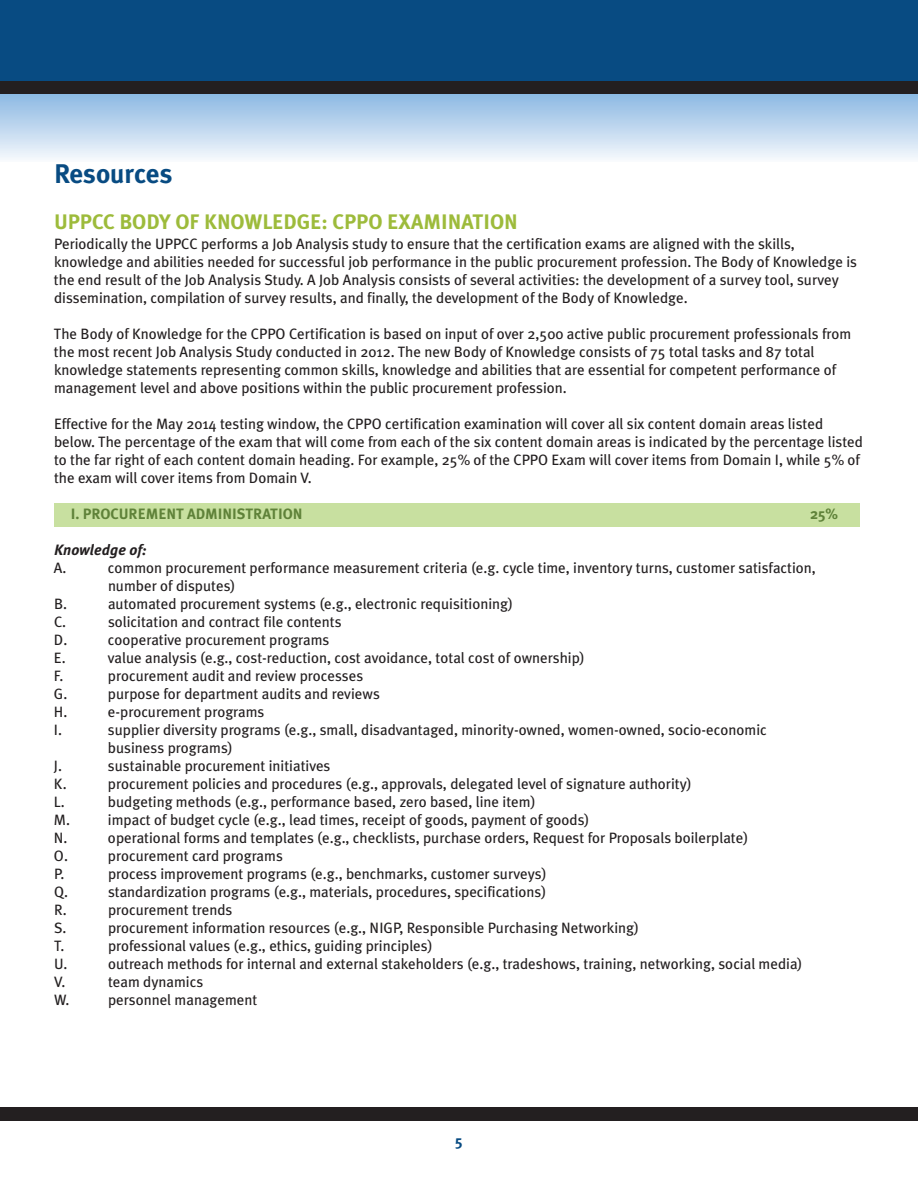
<style>
.page{position:relative;width:918px;height:1188px;background:#fff}
.page>*{position:absolute;margin:0;border:0;box-sizing:border-box;transform-origin:0 0}
.t1{font:700 27px "Meta Plus";color:#084b82}
.t2{font:700 21px "Meta Plus";color:#9dbb3b}
.t3{font:15px/18px "Meta Plus";color:#231f20}
.t4{font:700 15px "Meta Plus";color:#5f8239}
.t5{font:italic 700 15px "Meta Plus";color:#231f20}
.t6{font:700 15px "Meta Plus";color:#084b82}
</style>
<div class="page">
<div style="left:0;top:88px;width:918px;height:74px;background:linear-gradient(to bottom,#82b2e0,#f5f8fc)"></div>
<div style="left:0;top:14px;width:918px;height:80px;background:#231f20"></div>
<div style="left:0;top:0;width:918px;height:81px;background:#084b82"></div>
<div style="left:0;top:1107px;width:918px;height:13px;background:#231f20"></div>
<div style="left:54px;top:503px;width:806px;height:24px;background:#c8e0a0"></div>
<h1 class="t1" style="left:54px;top:158px;width:120px">Resources</h1>
<h2 class="t2" style="left:54px;top:209px;width:465px">UPPCC BODY OF KNOWLEDGE: CPPO EXAMINATION</h2>
<p class="t3" style="left:54px;top:235px;width:805px">Periodically the UPPCC performs a Job Analysis study to ensure that the certification exams are aligned with the skills, knowledge and abilities needed for successful job performance in the public procurement profession. The Body of Knowledge is the end result of the Job Analysis Study. A Job Analysis consists of several activities: the development of a survey tool, survey dissemination, compilation of survey results, and finally, the development of the Body of Knowledge.</p>
<p class="t3" style="left:54px;top:325px;width:799px">The Body of Knowledge for the CPPO Certification is based on input of over 2,500 active public procurement professionals from the most recent Job Analysis Study conducted in 2012. The new Body of Knowledge consists of 75 total tasks and 87 total knowledge statements representing common skills, knowledge and abilities that are essential for competent performance of management level and above positions within the public procurement profession.</p>
<p class="t3" style="left:54px;top:415px;width:811px">Effective for the May 2014 testing window, the CPPO certification examination will cover all six content domain areas listed below. The percentage of the exam that will come from each of the six content domain areas is indicated by the percentage listed to the far right of each content domain heading. For example, 25% of the CPPO Exam will cover items from Domain I, while 5% of the exam will cover items from Domain V.</p>
<p class="t4" style="left:71px;top:505px;width:233px">I. PROCUREMENT ADMINISTRATION</p>
<p class="t4" style="left:810px;top:505px;width:30px">25%</p>
<p class="t5" style="left:54px;top:541px;width:94px">Knowledge of:</p>
<p class="t3" style="left:54px;top:559px;width:14px">A.</p>
<p class="t3" style="left:108px;top:559px;width:709px">common procurement performance measurement criteria (e.g. cycle time, inventory turns, customer satisfaction, number of disputes)</p>
<p class="t3" style="left:54px;top:595px;width:15px">B.</p>
<p class="t3" style="left:108px;top:595px;width:407px">automated procurement systems (e.g., electronic requisitioning)</p>
<p class="t3" style="left:54px;top:613px;width:14px">C.</p>
<p class="t3" style="left:108px;top:613px;width:235px">solicitation and contract file contents</p>
<p class="t3" style="left:54px;top:631px;width:15px">D.</p>
<p class="t3" style="left:108px;top:631px;width:223px">cooperative procurement programs</p>
<p class="t3" style="left:54px;top:649px;width:13px">E.</p>
<p class="t3" style="left:108px;top:649px;width:478px">value analysis (e.g., cost-reduction, cost avoidance, total cost of ownership)</p>
<p class="t3" style="left:54px;top:667px;width:11px">F.</p>
<p class="t3" style="left:108px;top:667px;width:257px">procurement audit and review processes</p>
<p class="t3" style="left:54px;top:685px;width:15px">G.</p>
<p class="t3" style="left:108px;top:685px;width:273px">purpose for department audits and reviews</p>
<p class="t3" style="left:54px;top:703px;width:15px">H.</p>
<p class="t3" style="left:108px;top:703px;width:158px">e-procurement programs</p>
<p class="t3" style="left:54px;top:721px;width:10px">I.</p>
<p class="t3" style="left:108px;top:721px;width:660px">supplier diversity programs (e.g., small, disadvantaged, minority-owned, women-owned, socio-economic business programs)</p>
<p class="t3" style="left:54px;top:757px;width:10px">J.</p>
<p class="t3" style="left:108px;top:757px;width:224px">sustainable procurement initiatives</p>
<p class="t3" style="left:54px;top:775px;width:14px">K.</p>
<p class="t3" style="left:108px;top:775px;width:585px">procurement policies and procedures (e.g., approvals, delegated level of signature authority)</p>
<p class="t3" style="left:54px;top:793px;width:12px">L.</p>
<p class="t3" style="left:108px;top:793px;width:429px">budgeting methods (e.g., performance based, zero based, line item)</p>
<p class="t3" style="left:54px;top:811px;width:18px">M.</p>
<p class="t3" style="left:108px;top:811px;width:483px">impact of budget cycle (e.g., lead times, receipt of goods, payment of goods)</p>
<p class="t3" style="left:54px;top:829px;width:15px">N.</p>
<p class="t3" style="left:108px;top:829px;width:642px">operational forms and templates (e.g., checklists, purchase orders, Request for Proposals boilerplate)</p>
<p class="t3" style="left:54px;top:847px;width:15px">O.</p>
<p class="t3" style="left:108px;top:847px;width:176px">procurement card programs</p>
<p class="t3" style="left:54px;top:865px;width:12px">P.</p>
<p class="t3" style="left:108px;top:865px;width:440px">process improvement programs (e.g., benchmarks, customer surveys)</p>
<p class="t3" style="left:54px;top:883px;width:15px">Q.</p>
<p class="t3" style="left:108px;top:883px;width:440px">standardization programs (e.g., materials, procedures, specifications)</p>
<p class="t3" style="left:54px;top:901px;width:14px">R.</p>
<p class="t3" style="left:108px;top:901px;width:126px">procurement trends</p>
<p class="t3" style="left:54px;top:919px;width:14px">S.</p>
<p class="t3" style="left:108px;top:919px;width:533px">procurement information resources (e.g., NIGP, Responsible Purchasing Networking)</p>
<p class="t3" style="left:54px;top:937px;width:12px">T.</p>
<p class="t3" style="left:108px;top:937px;width:326px">professional values (e.g., ethics, guiding principles)</p>
<p class="t3" style="left:54px;top:955px;width:15px">U.</p>
<p class="t3" style="left:108px;top:955px;width:696px">outreach methods for internal and external stakeholders (e.g., tradeshows, training, networking, social media)</p>
<p class="t3" style="left:54px;top:973px;width:13px">V.</p>
<p class="t3" style="left:108px;top:973px;width:97px">team dynamics</p>
<p class="t3" style="left:54px;top:991px;width:17px">W.</p>
<p class="t3" style="left:108px;top:991px;width:151px">personnel management</p>
<p class="t6" style="left:455px;top:1132px;width:9px">5</p>
</div>
